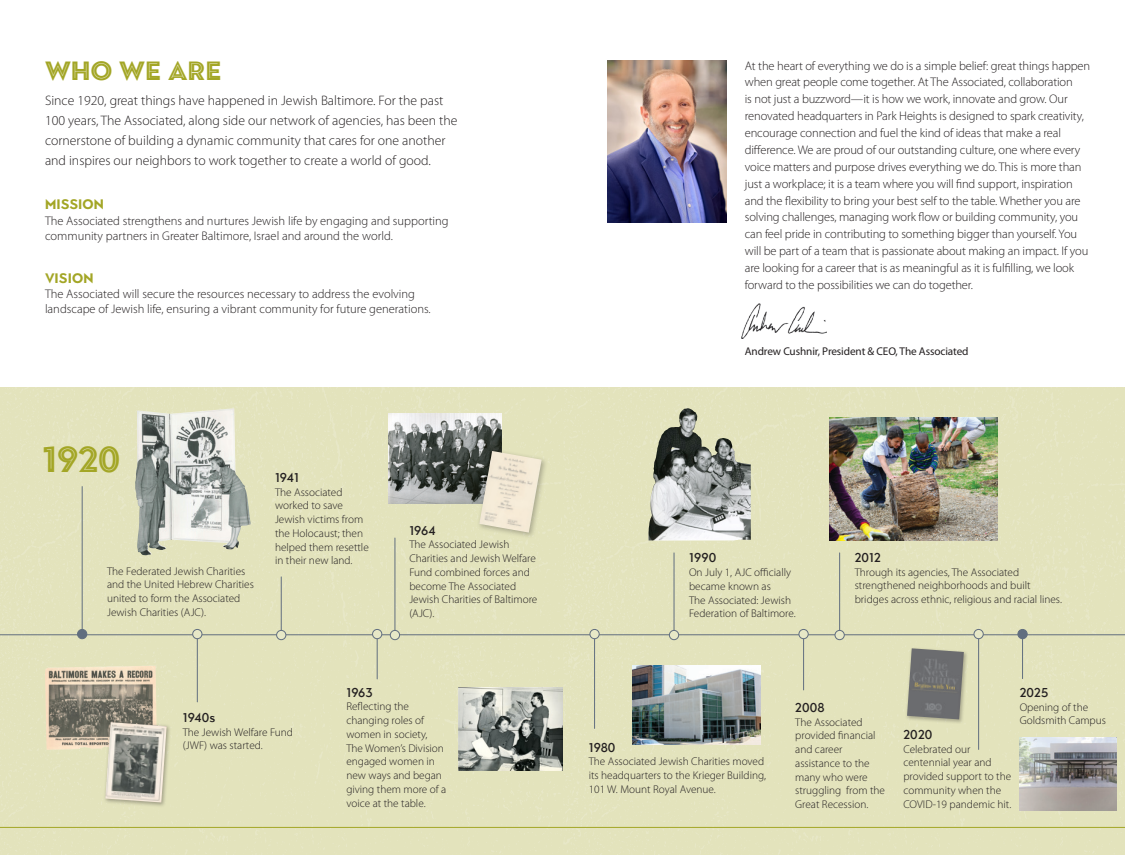
<style>
.page{position:relative;width:1125px;height:855px;background:#fff}
.page>*{position:absolute;margin:0;border:0;box-sizing:border-box;transform-origin:0 0}
.t1{font:900 35.88px "Town 20 Inline";color:#a3a626}
.t2{font:900 26.25px "Town 20 Inline";letter-spacing:.01em;color:#a3a626}
.t3{font:300 13.75px/20px "Myriad Pro";color:#231f20}
.t4{font:700 13.75px "Town 10 Display";letter-spacing:.01em;color:#a3a626}
.t5{font:300 12.5px/16.9px "Myriad Pro";letter-spacing:-.01em;color:#231f20}
.t6{font:500 12.5px "Town 80 Text";letter-spacing:.02em;color:#231f20}
.t7{font:300 11.25px/13.8px "Myriad Pro";color:#231f20}
.t8{font:11.25px "Myriad Pro";letter-spacing:-.01em;color:#231f20}
</style>
<div class="page">
<div style="left:563px;top:387px;width:562px;height:468px;background:#e3e3bc"></div>
<svg style="left:0;top:387px;width:562px;height:468px;background:#ddddba"></svg>
<img style="left:608px;top:60px;width:119px;height:162px">
<hr style="left:0;top:827px;width:1125px;height:1px;background:#a3a626">
<img style="left:389px;top:413px;width:113px;height:91px">
<div style="left:905px;top:646px;width:64px;height:78px;background:#231f20;opacity:.3"></div>
<img style="left:907px;top:648px;width:57px;height:71px">
<img style="left:633px;top:666px;width:127px;height:78px">
<div style="left:477px;top:448px;width:72px;height:92px;background:#231f20;opacity:.3"></div>
<img style="left:479px;top:451px;width:63px;height:82px">
<div style="left:78px;top:629px;width:9px;height:10px;background:#616e7f;border-radius:50%"></div>
<div style="left:77px;top:629px;width:10px;height:10px;border:1px solid #616e7f;border-radius:50%"></div>
<hr style="left:82px;top:487px;width:1px;height:144px;background:#616e7f">
<hr style="left:0;top:634px;width:1125px;height:1px;background:#616e7f">
<hr style="left:197px;top:638px;width:1px;height:64px;background:#616e7f">
<div style="left:193px;top:629px;width:9px;height:10px;background:#e7e8c7;border-radius:50%"></div>
<div style="left:192px;top:629px;width:10px;height:10px;border:1px solid #616e7f;border-radius:50%"></div>
<hr style="left:978px;top:635px;width:1px;height:115px;background:#616e7f">
<div style="left:974px;top:629px;width:9px;height:10px;background:#e7e8c7;border-radius:50%"></div>
<div style="left:974px;top:629px;width:10px;height:10px;border:1px solid #616e7f;border-radius:50%"></div>
<hr style="left:594px;top:638px;width:1px;height:90px;background:#616e7f">
<div style="left:590px;top:629px;width:9px;height:10px;background:#e7e8c7;border-radius:50%"></div>
<div style="left:590px;top:629px;width:10px;height:10px;border:1px solid #616e7f;border-radius:50%"></div>
<hr style="left:395px;top:538px;width:1px;height:93px;background:#616e7f">
<div style="left:390px;top:630px;width:10px;height:10px;background:#e7e8c7;border-radius:50%"></div>
<div style="left:390px;top:630px;width:10px;height:10px;border:1px solid #616e7f;border-radius:50%"></div>
<hr style="left:674px;top:553px;width:1px;height:78px;background:#616e7f">
<div style="left:669px;top:630px;width:10px;height:10px;background:#e7e8c7;border-radius:50%"></div>
<div style="left:669px;top:630px;width:10px;height:10px;border:1px solid #616e7f;border-radius:50%"></div>
<img style="left:154px;top:408px;width:79px;height:6px">
<img style="left:648px;top:408px;width:103px;height:133px">
<svg style="left:127px;top:666px;width:24px;height:1px"></svg>
<div style="left:103px;top:720px;width:69px;height:88px;background:#231f20;opacity:.35"></div>
<img style="left:105px;top:722px;width:62px;height:80px">
<hr style="left:377px;top:638px;width:1px;height:41px;background:#616e7f">
<div style="left:373px;top:629px;width:9px;height:10px;background:#e7e8c7;border-radius:50%"></div>
<div style="left:372px;top:629px;width:10px;height:10px;border:1px solid #616e7f;border-radius:50%"></div>
<hr style="left:281px;top:577px;width:1px;height:54px;background:#616e7f">
<div style="left:277px;top:630px;width:9px;height:10px;background:#e7e8c7;border-radius:50%"></div>
<div style="left:276px;top:630px;width:10px;height:10px;border:1px solid #616e7f;border-radius:50%"></div>
<img style="left:459px;top:687px;width:103px;height:83px">
<hr style="left:803px;top:637px;width:1px;height:53px;background:#616e7f">
<div style="left:799px;top:629px;width:9px;height:10px;background:#e7e8c7;border-radius:50%"></div>
<div style="left:799px;top:629px;width:10px;height:10px;border:1px solid #616e7f;border-radius:50%"></div>
<hr style="left:839px;top:553px;width:1px;height:78px;background:#616e7f">
<div style="left:835px;top:630px;width:9px;height:10px;background:#e7e8c7;border-radius:50%"></div>
<div style="left:835px;top:630px;width:10px;height:10px;border:1px solid #616e7f;border-radius:50%"></div>
<img style="left:829px;top:418px;width:169px;height:122px">
<img style="left:742px;top:303px;width:84px;height:36px">
<hr style="left:1022px;top:635px;width:1px;height:44px;background:#616e7f">
<div style="left:1018px;top:629px;width:9px;height:10px;background:#616e7f;border-radius:50%"></div>
<div style="left:1018px;top:629px;width:9px;height:10px;border:1px solid #616e7f;border-radius:50%"></div>
<img style="left:1020px;top:737px;width:97px;height:73px">
<p class="t2" style="left:45px;top:56px;width:178px">WHO WE ARE</p>
<p class="t3" style="left:45px;top:90px;width:414px">Since 1920, great things have happened in Jewish Baltimore. For the past 100 years, The Associated, along side our network of agencies, has been the cornerstone of building a dynamic community that cares for one another and inspires our neighbors to work together to create a world of good.</p>
<p class="t4" style="left:45px;top:196px;width:60px">MISSION</p>
<p class="t5" style="left:45px;top:213px;width:405px;line-height:15px">The Associated strengthens and nurtures Jewish life by engaging and supporting community partners in Greater Baltimore, Israel and around the world.</p>
<p class="t4" style="left:45px;top:270px;width:50px">VISION</p>
<p class="t5" style="left:45px;top:286px;width:387px;line-height:15px">The Associated will secure the resources necessary to address the evolving landscape of Jewish life, ensuring a vibrant community for future generations.</p>
<p class="t1" style="left:42px;top:439px;width:80px">1920</p>
<p class="t7" style="left:107px;top:564px;width:148px">The Federated Jewish Charities and the United Hebrew Charities united to form the Associated<br>Jewish Charities (AJC).</p>
<p class="t6" style="left:275px;top:470px;width:25px">1941</p>
<p class="t7" style="left:275px;top:485px;width:95px">The Associated worked to save<br>Jewish victims from the Holocaust; then helped them resettle in their new land.</p>
<p class="t6" style="left:409px;top:522px;width:28px">1964</p>
<p class="t7" style="left:409px;top:538px;width:130px">The Associated Jewish<br>Charities and Jewish Welfare<br>Fund combined forces and become The Associated<br>Jewish Charities of Baltimore (AJC).</p>
<p class="t6" style="left:183px;top:709px;width:34px">1940s</p>
<p class="t7" style="left:183px;top:725px;width:112px">The Jewish Welfare Fund (JWF) was started.</p>
<p class="t6" style="left:346px;top:684px;width:28px">1963</p>
<p class="t7" style="left:346px;top:700px;width:101px">Reflecting the changing roles of women in society,<br>The Women’s Division engaged women in new ways and began giving them more of a voice at the table.</p>
<p class="t5" style="left:745px;top:57px;width:347px">At the heart of everything we do is a simple belief: great things happen when great people come together. At The Associated, collaboration<br>is not just a buzzword—it is how we work, innovate and grow. Our renovated headquarters in Park Heights is designed to spark creativity, encourage connection and fuel the kind of ideas that make a real difference. We are proud of our outstanding culture, one where every voice matters and purpose drives everything we do. This is more than just a workplace; it is a team where you will find support, inspiration and the flexibility to bring your best self to the table. Whether you are solving challenges, managing work flow or building community, you can feel pride in contributing to something bigger than yourself. You will be part of a team that is passionate about making an impact. If you are looking for a career that is as meaningful as it is fulfilling, we look forward to the possibilities we can do together.</p>
<p class="t8" style="left:745px;top:345px;width:225px">Andrew Cushnir, President &amp; CEO, The Associated</p>
<p class="t6" style="left:689px;top:550px;width:29px">1990</p>
<p class="t7" style="left:689px;top:566px;width:108px">On July 1, AJC officially became known as<br>The Associated: Jewish<br>Federation of Baltimore.</p>
<p class="t6" style="left:855px;top:550px;width:28px">2012</p>
<p class="t7" style="left:855px;top:565px;width:209px">Through its agencies, The Associated strengthened neighborhoods and built bridges across ethnic, religious and racial lines.</p>
<p class="t6" style="left:589px;top:739px;width:28px">1980</p>
<p class="t7" style="left:589px;top:755px;width:179px">The Associated Jewish Charities moved its headquarters to the Krieger Building,<br>101 W. Mount Royal Avenue.</p>
<p class="t6" style="left:795px;top:699px;width:31px">2008</p>
<p class="t7" style="left:795px;top:715px;width:91px">The Associated provided financial and career assistance to the many who were struggling from the<br>Great Recession.</p>
<p class="t6" style="left:903px;top:726px;width:30px">2020</p>
<p class="t7" style="left:903px;top:742px;width:110px">Celebrated our centennial year and provided support to the community when the<br>COVID-19 pandemic hit.</p>
<p class="t6" style="left:1020px;top:685px;width:30px">2025</p>
<p class="t7" style="left:1020px;top:700px;width:70px">Opening of the</p>
<p class="t7" style="left:1020px;top:714px;width:88px">Goldsmith Campus</p>
</div>
